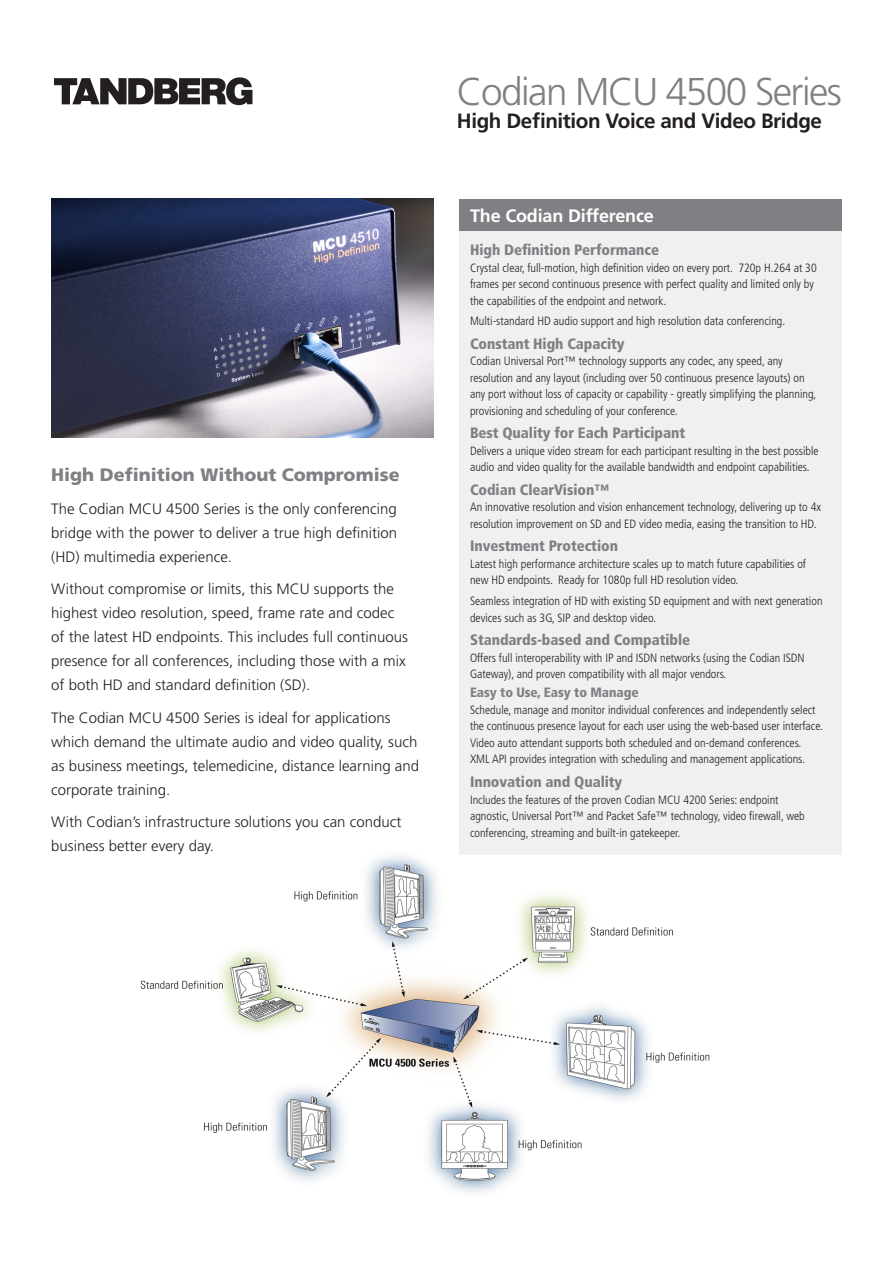
<style>
.page{position:relative;width:893px;height:1263px;background:#fff}
.page>*{position:absolute;margin:0;border:0;box-sizing:border-box;transform-origin:0 0}
.Main_Header{font:300 38.7px "Frutiger";letter-spacing:-.04em;color:#7e8083}
.Main_SubHeader{font:700 20.7px "Frutiger";letter-spacing:-.02em;color:#231f20}
.t1{font:900 18px "Frutiger";color:#7e8083}
.Subhead__WhiteOut{font:700 18px "Frutiger";letter-spacing:-.01em;color:#fff}
.Body_Text{font:300 15px/24px "Frutiger";color:#231f20}
.Spec_Header_new{font:900 condensed 15px "Frutiger";letter-spacing:-.005em;color:#7e8083}
.Spec_Header{font:900 condensed 13.5px "Frutiger";letter-spacing:-.005em;color:#7e8083}
.Spec_Description_new{font:300 condensed 12px/16.5px "Frutiger";color:#231f20}
</style>
<div class="page">
<img style="left:140px;top:854px;width:580px;height:339px">
<div style="left:459px;top:227px;width:383px;height:627px;background:#f0f0f1"></div>
<div style="left:459px;top:199px;width:383px;height:31px;background:#7e8083"></div>
<img style="left:51px;top:198px;width:383px;height:240px">
<svg style="left:54px;top:77px;width:198px;height:28px"></svg>
<p class="t1" style="left:51px;top:464px;width:350px">High Definition Without Compromise</p>
<p class="Body_Text" style="left:51px;top:497px;width:347px;text-align:justify">The Codian MCU 4500 Series is the only conferencing bridge with the power to deliver a true high definition (HD) multimedia experience.</p>
<p class="Body_Text" style="left:51px;top:577px;width:358px">Without compromise or limits, this MCU supports the highest video resolution, speed, frame rate and codec of the latest HD endpoints. This includes full continuous presence for all conferences, including those with a mix of both HD and standard definition (SD).</p>
<p class="Body_Text" style="left:51px;top:706px;width:369px">The Codian MCU 4500 Series is ideal for applications which demand the ultimate audio and video quality, such as business meetings, telemedicine, distance learning and corporate training.</p>
<p class="Body_Text" style="left:51px;top:810px;width:352px">With Codian’s infrastructure solutions you can conduct business better every day.</p>
<p class="Main_Header" style="left:457px;top:70px;width:386px">Codian MCU 4500 Series</p>
<p class="Main_SubHeader" style="left:457px;top:109px;width:367px">High Definition Voice and Video Bridge</p>
<p class="Subhead__WhiteOut" style="left:470px;top:206px;width:185px">The Codian Difference</p>
<p class="Spec_Header_new" style="left:470px;top:241px;width:191px">High Definition Performance</p>
<p class="Spec_Description_new" style="left:470px;top:259px;width:348px">Crystal clear, full-motion, high definition video on every port. 720p H.264 at 30 frames per second continuous presence with perfect quality and limited only by the capabilities of the endpoint and network.</p>
<p class="Spec_Description_new" style="left:470px;top:313px;width:317px">Multi-standard HD audio support and high resolution data conferencing.</p>
<p class="Spec_Header_new" style="left:470px;top:335px;width:156px">Constant High Capacity</p>
<p class="Spec_Description_new" style="left:470px;top:353px;width:348px">Codian Universal Port™ technology supports any codec, any speed, any resolution and any layout (including over 50 continuous presence layouts) on any port without loss of capacity or capability - greatly simplifying the planning, provisioning and scheduling of your conference.</p>
<p class="Spec_Header_new" style="left:470px;top:424px;width:217px">Best Quality for Each Participant</p>
<p class="Spec_Description_new" style="left:470px;top:443px;width:350px">Delivers a unique video stream for each participant resulting in the best possible audio and video quality for the available bandwidth and endpoint capabilities.</p>
<p class="Spec_Header_new" style="left:470px;top:481px;width:141px">Codian ClearVision™</p>
<p class="Spec_Description_new" style="left:470px;top:499px;width:353px">An innovative resolution and vision enhancement technology, delivering up to 4x resolution improvement on SD and ED video media, easing the transition to HD.</p>
<p class="Spec_Header_new" style="left:470px;top:537px;width:150px">Investment Protection</p>
<p class="Spec_Description_new" style="left:470px;top:556px;width:337px">Latest high performance architecture scales up to match future capabilities of new HD endpoints. Ready for 1080p full HD resolution video.</p>
<p class="Spec_Description_new" style="left:470px;top:593px;width:354px">Seamless integration of HD with existing SD equipment and with next generation devices such as 3G, SIP and desktop video.</p>
<p class="Spec_Header_new" style="left:470px;top:631px;width:222px">Standards-based and Compatible</p>
<p class="Spec_Description_new" style="left:470px;top:649px;width:336px">Offers full interoperability with IP and ISDN networks (using the Codian ISDN<br>Gateway), and proven compatibility with all major vendors.</p>
<p class="Spec_Header" style="left:470px;top:685px;width:170px">Easy to Use, Easy to Manage</p>
<p class="Spec_Description_new" style="left:470px;top:702px;width:354px">Schedule, manage and monitor individual conferences and independently select the continuous presence layout for each user using the web-based user interface.<br>Video auto attendant supports both scheduled and on-demand conferences.<br>XML API provides integration with scheduling and management applications.</p>
<p class="Spec_Header_new" style="left:470px;top:773px;width:154px">Innovation and Quality</p>
<p class="Spec_Description_new" style="left:470px;top:791px;width:336px">Includes the features of the proven Codian MCU 4200 Series: endpoint agnostic, Universal Port™ and Packet Safe™ technology, video firewall, web conferencing, streaming and built-in gatekeeper.</p>
</div>
